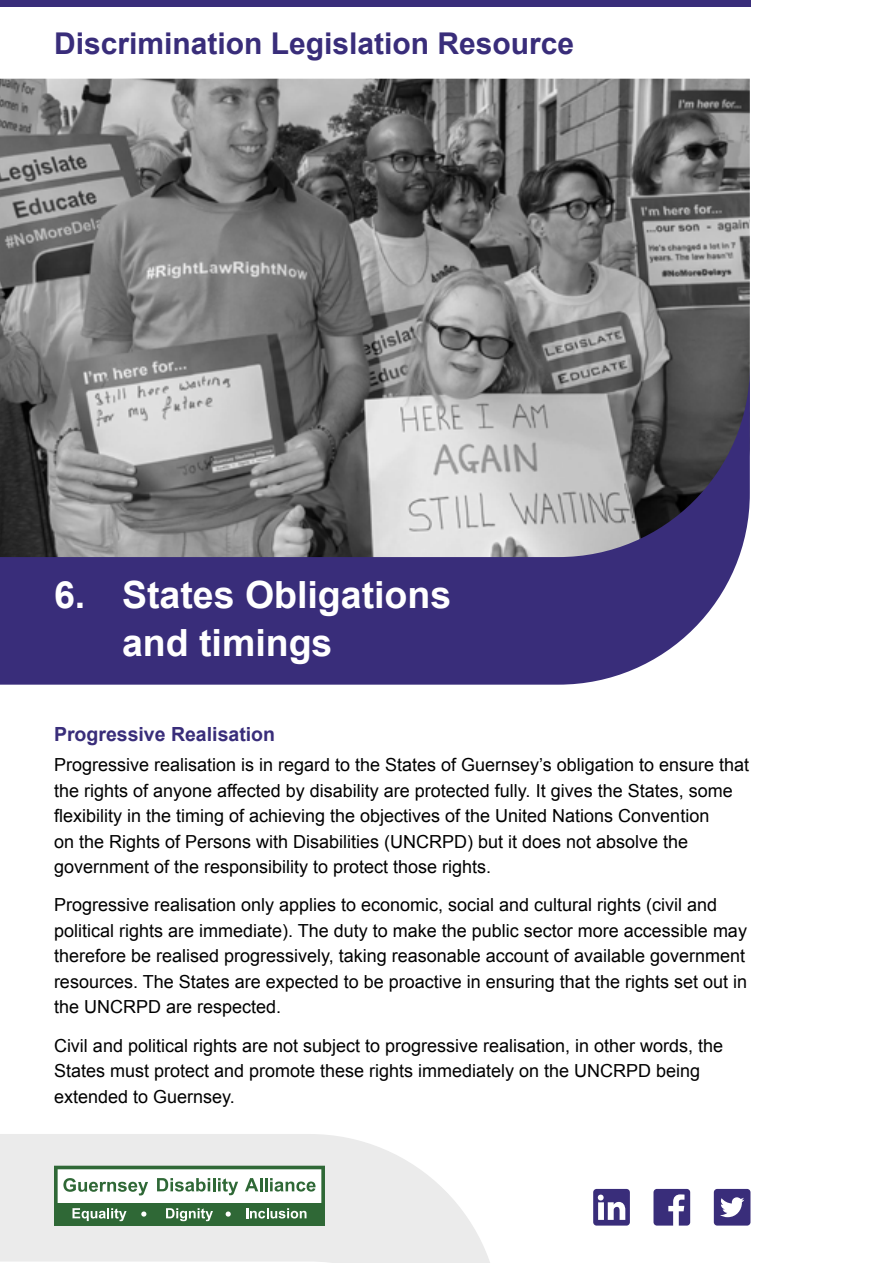
<style>
.page{position:relative;width:893px;height:1263px;background:#fff}
.page>*{position:absolute;margin:0;border:0;box-sizing:border-box;transform-origin:0 0}
.t1{font:700 37.5px/48px "Arial";color:#fff}
.t2{font:700 30px "Arial";color:#392d7a}
.t3{font:700 19.5px "Arial";color:#392d7a}
.t4{font:18px/25.5px "Arial";color:#000}
</style>
<div class="page">
<img style="left:0;top:79px;width:750px;height:287px">
<svg style="left:0;top:366px;width:750px;height:319px;background:#706b8a"></svg>
<div style="left:0;top:0;width:750px;height:6px;background:#392d7a"></div>
<svg style="left:0;top:1134px;width:490px;height:129px;fill:#ebebeb"></svg>
<svg style="left:54px;top:1166px;width:271px;height:59px"></svg>
<svg style="left:653px;top:1189px;width:37px;height:36px"></svg>
<svg style="left:714px;top:1189px;width:36px;height:36px"></svg>
<svg style="left:593px;top:1189px;width:37px;height:36px"></svg>
<h2 class="t2" style="left:54px;top:23px;width:522px">Discrimination Legislation Resource</h2>
<h1 class="t1" style="left:122px;top:572px;width:331px;text-indent:-68px">6. States Obligations and timings</h1>
<p class="t3" style="left:54px;top:721px;width:223px">Progressive Realisation</p>
<p class="t4" style="left:54px;top:752px;width:697px">Progressive realisation is in regard to the States of Guernsey’s obligation to ensure that the rights of anyone affected by disability are protected fully. It gives the States, some flexibility in the timing of achieving the objectives of the United Nations Convention<br>on the Rights of Persons with Disabilities (UNCRPD) but it does not absolve the government of the responsibility to protect those rights.</p>
<p class="t4" style="left:54px;top:892px;width:695px">Progressive realisation only applies to economic, social and cultural rights (civil and political rights are immediate). The duty to make the public sector more accessible may therefore be realised progressively, taking reasonable account of available government resources. The States are expected to be proactive in ensuring that the rights set out in the UNCRPD are respected.</p>
<p class="t4" style="left:54px;top:1033px;width:671px">Civil and political rights are not subject to progressive realisation, in other words, the<br>States must protect and promote these rights immediately on the UNCRPD being extended to Guernsey.</p>
</div>
